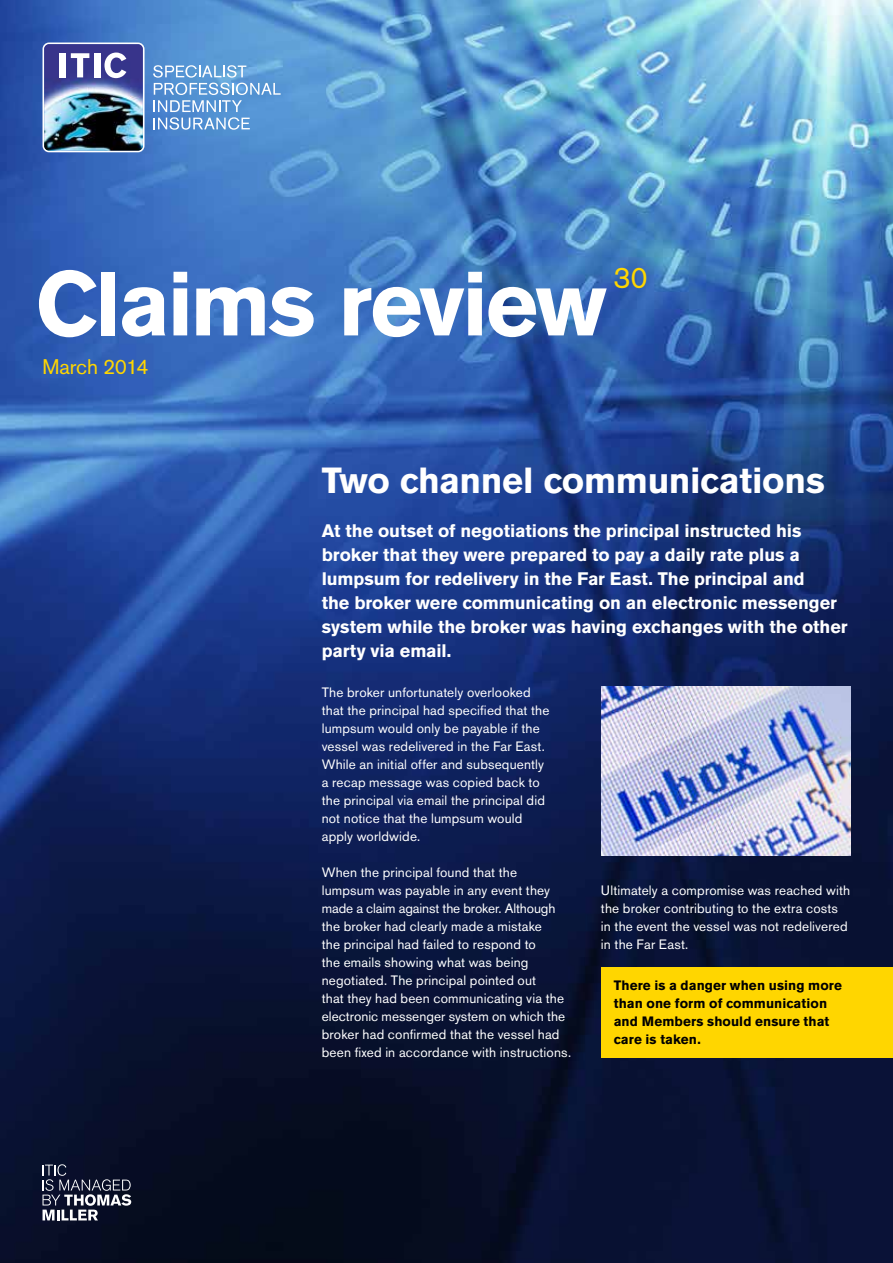
<style>
.page{position:relative;width:893px;height:1263px;background:#fff}
.page>*{position:absolute;margin:0;border:0;box-sizing:border-box;transform-origin:0 0}
.t1{font:700 90px "Akzidenz Grotesk BE";letter-spacing:-.03em;color:#fff}
.t2{font:700 36px "Akzidenz Grotesk BE";letter-spacing:-.01em;color:#fff}
.t3{font:29.7px "Akzidenz Grotesk BE";color:#ffd600}
.t4{font:21px "Akzidenz Grotesk BE";letter-spacing:-.01em;color:#ffd600}
.t5{font:700 18px/24px "Akzidenz Grotesk BE";letter-spacing:-.005em;color:#fff}
.t6{font:13.5px/18px "Akzidenz Grotesk BE";letter-spacing:.01em;color:#fff}
.t7{font:700 13.5px/18px "Akzidenz Grotesk BE";letter-spacing:.01em;color:#000}
</style>
<div class="page">
<img style="left:0;top:0;width:893px;height:1263px">
<img style="left:43px;top:43px;width:102px;height:109px">
<svg style="left:153px;top:65px;width:128px;height:65px;background:#74a7db"></svg>
<svg style="left:43px;top:1164px;width:88px;height:56px;background:#3e4356"></svg>
<img style="left:601px;top:687px;width:249px;height:168px">
<div style="left:601px;top:967px;width:292px;height:90px;background:#ffd600"></div>
<h1 class="t1" style="left:35px;top:252px;width:573px">Claims review</h1>
<h3 class="t3" style="left:614px;top:260px;width:36px">30</h3>
<h3 class="t4" style="left:43px;top:354px;width:108px">March 2014</h3>
<h2 class="t2" style="left:322px;top:460px;width:504px">Two channel communications</h2>
<p class="t5" style="left:322px;top:518px;width:527px">At the outset of negotiations the principal instructed his broker that they were prepared to pay a daily rate plus a lumpsum for redelivery in the Far East. The principal and<br>the broker were communicating on an electronic messenger system while the broker was having exchanges with the other party via email.</p>
<p class="t6" style="left:322px;top:683px;width:229px">The broker unfortunately overlooked that the principal had specified that the lumpsum would only be payable if the vessel was redelivered in the Far East.<br>While an initial offer and subsequently a recap message was copied back to the principal via email the principal did not notice that the lumpsum would apply worldwide.</p>
<p class="t6" style="left:322px;top:863px;width:251px">When the principal found that the lumpsum was payable in any event they made a claim against the broker. Although the broker had clearly made a mistake<br>the principal had failed to respond to<br>the emails showing what was being negotiated. The principal pointed out<br>that they had been communicating via the electronic messenger system on which the broker had confirmed that the vessel had been fixed in accordance with instructions.</p>
<p class="t6" style="left:601px;top:881px;width:251px">Ultimately a compromise was reached with the broker contributing to the extra costs in the event the vessel was not redelivered in the Far East.</p>
<p class="t7" style="left:614px;top:976px;width:230px">There is a danger when using more than one form of communication and Members should ensure that care is taken.</p>
</div>
